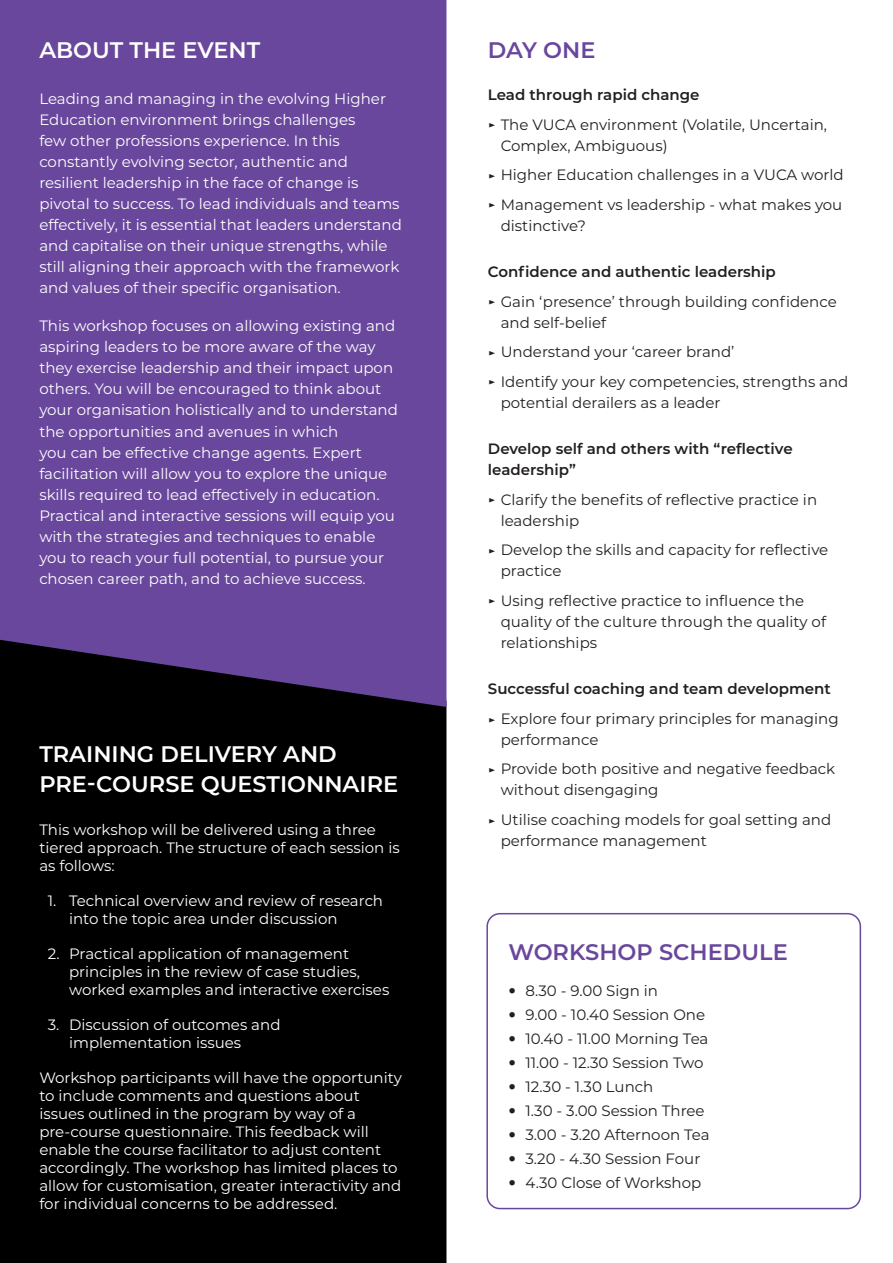
<style>
.page{position:relative;width:893px;height:1263px;background:#fff}
.page>*{position:absolute;margin:0;border:0;box-sizing:border-box;transform-origin:0 0}
.t1{font:600 22.5px/30px "Montserrat";color:#fff}
.t2{font:600 22.5px "Montserrat";color:#69479c}
.t3{font:15px/21px "Montserrat";color:#fff}
.t4{font:15px/29.5px "Montserrat";color:#231f20}
.t5{font:600 15px/21px "Montserrat";color:#231f20}
.s1{font-weight:600}
.s2{font-weight:600;font-size:10.35px}
.s3{font-family:"Helvetica Neue";font-weight:500}
</style>
<div class="page">
<div style="left:486px;top:913px;width:375px;height:296px;border:2px solid #69479c;border-radius:13px"></div>
<div style="left:0;top:707px;width:446px;height:556px;background:#000"></div>
<div style="left:0;top:0;width:446px;height:707px;background:#69479c"></div>
<h1 class="t1" style="left:39px;top:34px;width:222px">ABOUT THE EVENT</h1>
<p class="t3" style="left:39px;top:88px;width:364px">Leading and managing in the evolving Higher Education environment brings challenges<br>few other professions experience. In this constantly evolving sector, authentic and resilient leadership in the face of change is pivotal to success. To lead individuals and teams effectively, it is essential that leaders understand and capitalise on their unique strengths, while still aligning their approach with the framework and values of their specific organisation.</p>
<p class="t3" style="left:39px;top:315px;width:360px">This workshop focuses on allowing existing and aspiring leaders to be more aware of the way they exercise leadership and their impact upon others. You will be encouraged to think about your organisation holistically and to understand the opportunities and avenues in which<br>you can be effective change agents. Expert facilitation will allow you to explore the unique skills required to lead effectively in education.<br>Practical and interactive sessions will equip you with the strategies and techniques to enable you to reach your full potential, to pursue your chosen career path, and to achieve success.</p>
<h1 class="t1" style="left:39px;top:738px;width:360px">TRAINING DELIVERY AND<br>PRE-COURSE QUESTIONNAIRE</h1>
<p class="t3" style="left:39px;top:820px;width:362px;line-height:18px">This workshop will be delivered using a three tiered approach. The structure of each session is as follows:</p>
<p class="t3" style="left:69px;top:891px;width:316px;line-height:18px;text-indent:-21px">1. Technical overview and review of research into the topic area under discussion</p>
<p class="t3" style="left:69px;top:944px;width:322px;line-height:18px;text-indent:-21px">2. Practical application of management principles in the review of case studies, worked examples and interactive exercises</p>
<p class="t3" style="left:69px;top:1015px;width:213px;line-height:18px;text-indent:-21px">3. Discussion of outcomes and implementation issues</p>
<p class="t3" style="left:39px;top:1068px;width:364px;line-height:18px">Workshop participants will have the opportunity to include comments and questions about issues outlined in the program by way of a pre-course questionnaire. This feedback will enable the course facilitator to adjust content accordingly. The workshop has limited places to allow for customisation, greater interactivity and for individual concerns to be addressed.</p>
<h1 class="t2" style="left:488px;top:34px;width:109px">DAY ONE</h1>
<p class="t4" style="left:488px;top:80px;width:341px"><span class="s1">Lead through rapid change<br></span><span class="s2">▶</span> The VUCA environment (Volatile, Uncertain,</p>
<p class="t4" style="left:488px;top:130px;width:357px;text-indent:13px">Complex, Ambiguous)<br><span class="s2">▶</span> Higher Education challenges in a VUCA world <span class="s2">▶</span> Management vs leadership - what makes you</p>
<p class="t4" style="left:501px;top:210px;width:87px">distinctive?</p>
<p class="t4" style="left:488px;top:257px;width:350px"><span class="s1">Confidence and authentic leadership<br></span><span class="s2">▶</span> Gain ‘presence’ through building confidence</p>
<p class="t4" style="left:488px;top:307px;width:362px;text-indent:13px">and self-belief<br><span class="s2">▶</span> Understand your ‘career brand’<br><span class="s2">▶</span> Identify your key competencies, strengths and</p>
<p class="t4" style="left:501px;top:387px;width:221px">potential derailers as a leader</p>
<p class="t5" style="left:488px;top:438px;width:306px">Develop self and others with “reflective leadership”</p>
<p class="t4" style="left:501px;top:488px;width:318px;line-height:21px;text-indent:-13px"><span class="s2">▶</span> Clarify the benefits of reflective practice in leadership</p>
<p class="t4" style="left:501px;top:539px;width:329px;line-height:21px;text-indent:-13px"><span class="s2">▶</span> Develop the skills and capacity for reflective practice</p>
<p class="t4" style="left:501px;top:589px;width:327px;line-height:21px;text-indent:-13px"><span class="s2">▶</span> Using reflective practice to influence the quality of the culture through the quality of relationships</p>
<p class="t4" style="left:488px;top:674px;width:352px"><span class="s1">Successful coaching and team development </span><span class="s2">▶</span> Explore four primary principles for managing</p>
<p class="t4" style="left:488px;top:724px;width:349px;text-indent:13px">performance<br><span class="s2">▶</span> Provide both positive and negative feedback</p>
<p class="t4" style="left:488px;top:775px;width:345px;text-indent:13px">without disengaging<br><span class="s2">▶</span> Utilise coaching models for goal setting and</p>
<p class="t4" style="left:501px;top:825px;width:208px">performance management</p>
<h1 class="t2" style="left:508px;top:936px;width:281px">WORKSHOP SCHEDULE</h1>
<p class="t4" style="left:508px;top:975px;width:151px"><span class="s3">•</span> 8.30 - 9.00 Sign in</p>
<p class="t4" style="left:508px;top:999px;width:198px"><span class="s3">•</span> 9.00 - 10.40 Session One</p>
<p class="t4" style="left:508px;top:1023px;width:201px"><span class="s3">•</span> 10.40 - 11.00 Morning Tea</p>
<p class="t4" style="left:508px;top:1047px;width:196px"><span class="s3">•</span> 11.00 - 12.30 Session Two</p>
<p class="t4" style="left:508px;top:1071px;width:146px"><span class="s3">•</span> 12.30 - 1.30 Lunch</p>
<p class="t4" style="left:508px;top:1095px;width:198px"><span class="s3">•</span> 1.30 - 3.00 Session Three</p>
<p class="t4" style="left:508px;top:1119px;width:203px"><span class="s3">•</span> 3.00 - 3.20 Afternoon Tea</p>
<p class="t4" style="left:508px;top:1143px;width:193px"><span class="s3">•</span> 3.20 - 4.30 Session Four</p>
<p class="t4" style="left:508px;top:1167px;width:194px"><span class="s3">•</span> 4.30 Close of Workshop</p>
</div>
